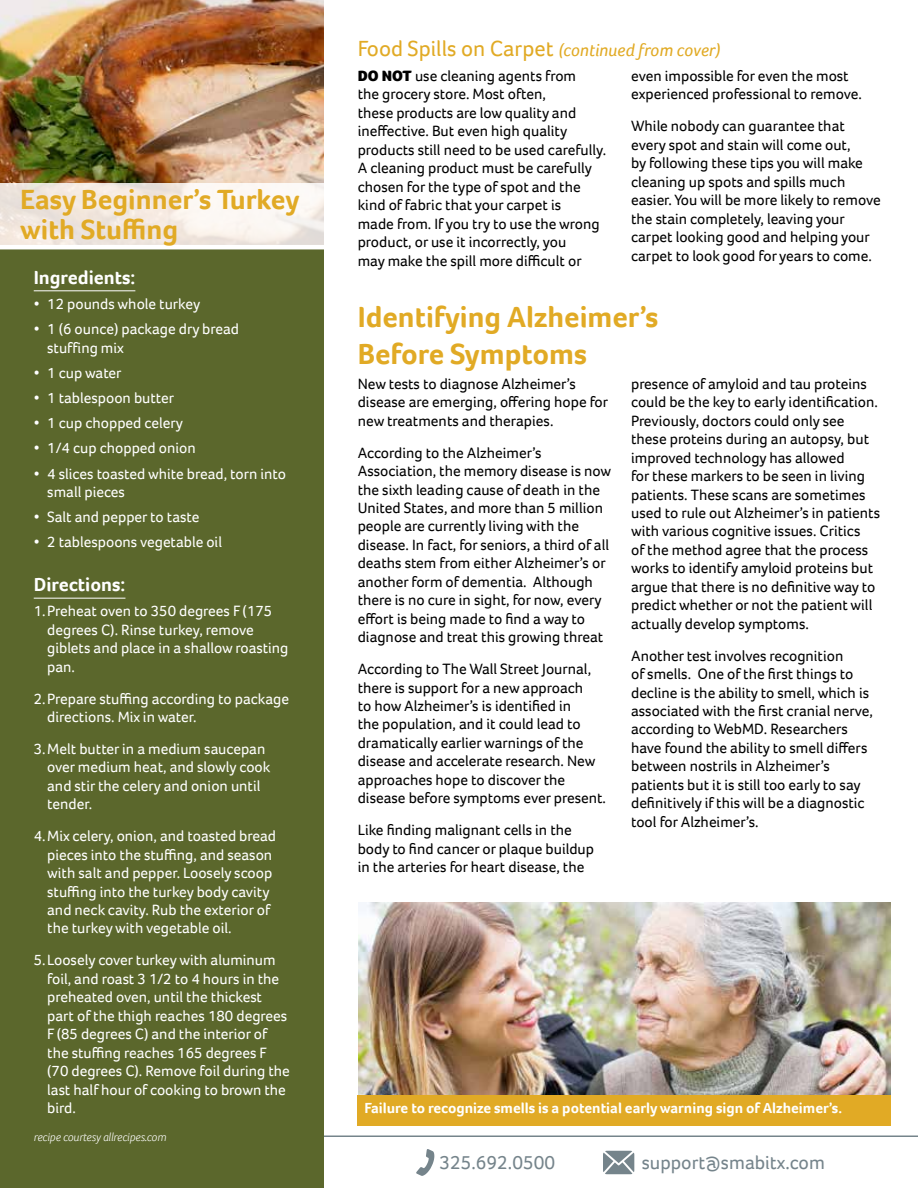
<style>
.page{position:relative;width:918px;height:1188px;background:#fff}
.page>*{position:absolute;margin:0;border:0;box-sizing:border-box;transform-origin:0 0}
.t1{font:700 30px/36.8px "Foco";color:#e1aa25}
.t2{font:700 28.5px/30px "Foco";color:#e1aa25}
.t3{font:19.5px "Foco";color:#75848b}
.t4{font:700 19.5px "Foco";color:#fff}
.t5{font:italic 18px "Foco";color:#e1aa25}
.t6{font:15.3px/18.5px "Foco";color:#000}
.t7{font:15.3px/18.5px "Foco";color:#fff}
.t8{font:700 15px "Foco";color:#fff}
.t9{font:italic 300 12px "Foco";color:#fff}
.s1{font-style:normal;font-size:22.5px}
.s2{font-weight:900}
</style>
<div class="page">
<div style="left:0;top:249px;width:324px;height:939px;background:#5b672c"></div>
<hr style="left:34px;top:290px;width:101px;height:1px;background:#fff">
<hr style="left:34px;top:598px;width:91px;height:1px;background:#fff">
<img style="left:0;top:0;width:324px;height:183px">
<svg style="left:0;top:183px;width:324px;height:62px"></svg>
<img style="left:358px;top:902px;width:532px;height:194px">
<div style="left:358px;top:1096px;width:533px;height:30px;background:#e1aa25"></div>
<hr style="left:324px;top:1136px;width:594px;height:1px;background:#75848b">
<svg style="left:416px;top:1149px;width:18px;height:27px"></svg>
<svg style="left:603px;top:1151px;width:31px;height:23px"></svg>
<h2 class="t2" style="left:20px;top:184px;width:281px">Easy Beginner’s Turkey with Stuffing</h2>
<p class="t4" style="left:34px;top:264px;width:103px">Ingredients:</p>
<p class="t7" style="left:34px;top:294px;width:168px">• 12 pounds whole turkey</p>
<p class="t7" style="left:47px;top:320px;width:193px;text-indent:-13px">• 1 (6 ounce) package dry bread stuffing mix</p>
<p class="t7" style="left:34px;top:363px;width:89px">• 1 cup water</p>
<p class="t7" style="left:34px;top:388px;width:142px">• 1 tablespoon butter</p>
<p class="t7" style="left:34px;top:414px;width:151px">• 1 cup chopped celery</p>
<p class="t7" style="left:34px;top:439px;width:164px">• 1/4 cup chopped onion</p>
<p class="t7" style="left:47px;top:464px;width:240px;text-indent:-13px">• 4 slices toasted white bread, torn into small pieces</p>
<p class="t7" style="left:34px;top:508px;width:167px">• Salt and pepper to taste</p>
<p class="t7" style="left:34px;top:533px;width:190px">• 2 tablespoons vegetable oil</p>
<p class="t4" style="left:34px;top:572px;width:93px">Directions:</p>
<p class="t7" style="left:47px;top:602px;width:243px;text-indent:-13px">1.Preheat oven to 350 degrees F (175 degrees C). Rinse turkey, remove giblets and place in a shallow roasting pan.</p>
<p class="t7" style="left:47px;top:689px;width:243px;text-indent:-13px">2.Prepare stuffing according to package directions. Mix in water.</p>
<p class="t7" style="left:47px;top:739px;width:225px;text-indent:-13px">3.Melt butter in a medium saucepan over medium heat, and slowly cook and stir the celery and onion until tender.</p>
<p class="t7" style="left:47px;top:827px;width:230px;text-indent:-13px">4.Mix celery, onion, and toasted bread pieces into the stuffing, and season with salt and pepper. Loosely scoop stuffing into the turkey body cavity and neck cavity. Rub the exterior of the turkey with vegetable oil.</p>
<p class="t7" style="left:47px;top:951px;width:244px;text-indent:-13px">5.Loosely cover turkey with aluminum foil, and roast 3 1/2 to 4 hours in the preheated oven, until the thickest part of the thigh reaches 180 degrees<br>F (85 degrees C) and the interior of the stuffing reaches 165 degrees F (70 degrees C). Remove foil during the last half hour of cooking to brown the bird.</p>
<p class="t9" style="left:34px;top:1129px;width:134px">recipe courtesy allrecipes.com</p>
<p class="t5" style="left:358px;top:38px;width:365px"><span class="s1">Food Spills on Carpet</span> (continued from cover)</p>
<p class="t6" style="left:358px;top:66px;width:250px"><span class="s2">DO NOT</span> use cleaning agents from<br>the grocery store. Most often,<br>these products are low quality and ineffective. But even high quality products still need to be used carefully.<br>A cleaning product must be carefully chosen for the type of spot and the kind of fabric that your carpet is<br>made from. If you try to use the wrong product, or use it incorrectly, you<br>may make the spill more difficult or</p>
<p class="t6" style="left:631px;top:66px;width:232px">even impossible for even the most experienced professional to remove.</p>
<p class="t6" style="left:631px;top:117px;width:251px">While nobody can guarantee that every spot and stain will come out,<br>by following these tips you will make cleaning up spots and spills much easier. You will be more likely to remove the stain completely, leaving your carpet looking good and helping your carpet to look good for years to come.</p>
<h1 class="t1" style="left:358px;top:298px;width:302px">Identifying Alzheimer’s<br>Before Symptoms</h1>
<p class="t6" style="left:358px;top:374px;width:252px">New tests to diagnose Alzheimer’s disease are emerging, offering hope for new treatments and therapies.</p>
<p class="t6" style="left:358px;top:443px;width:255px">According to the Alzheimer’s Association, the memory disease is now the sixth leading cause of death in the United States, and more than 5 million people are currently living with the disease. In fact, for seniors, a third of all deaths stem from either Alzheimer’s or another form of dementia. Although there is no cure in sight, for now, every effort is being made to find a way to diagnose and treat this growing threat</p>
<p class="t6" style="left:358px;top:660px;width:250px">According to The Wall Street Journal, there is support for a new approach<br>to how Alzheimer’s is identified in<br>the population, and it could lead to dramatically earlier warnings of the disease and accelerate research. New approaches hope to discover the disease before symptoms ever present.</p>
<p class="t6" style="left:358px;top:821px;width:238px">Like finding malignant cells in the body to find cancer or plaque buildup in the arteries for heart disease, the</p>
<p class="t6" style="left:631px;top:374px;width:251px">presence of amyloid and tau proteins could be the key to early identification.<br>Previously, doctors could only see these proteins during an autopsy, but improved technology has allowed<br>for these markers to be seen in living patients. These scans are sometimes used to rule out Alzheimer’s in patients with various cognitive issues. Critics<br>of the method agree that the process works to identify amyloid proteins but argue that there is no definitive way to predict whether or not the patient will actually develop symptoms.</p>
<p class="t6" style="left:631px;top:646px;width:243px">Another test involves recognition<br>of smells. One of the first things to decline is the ability to smell, which is associated with the first cranial nerve, according to WebMD. Researchers have found the ability to smell differs between nostrils in Alzheimer’s patients but it is still too early to say definitively if this will be a diagnostic tool for Alzheimer’s.</p>
<p class="t8" style="left:364px;top:1098px;width:479px">Failure to recognize smells is a potential early warning sign of Alzheimer’s.</p>
<p class="t3" style="left:439px;top:1150px;width:117px">325.692.0500</p>
<p class="t3" style="left:642px;top:1150px;width:185px">support@smabitx.com</p>
</div>
